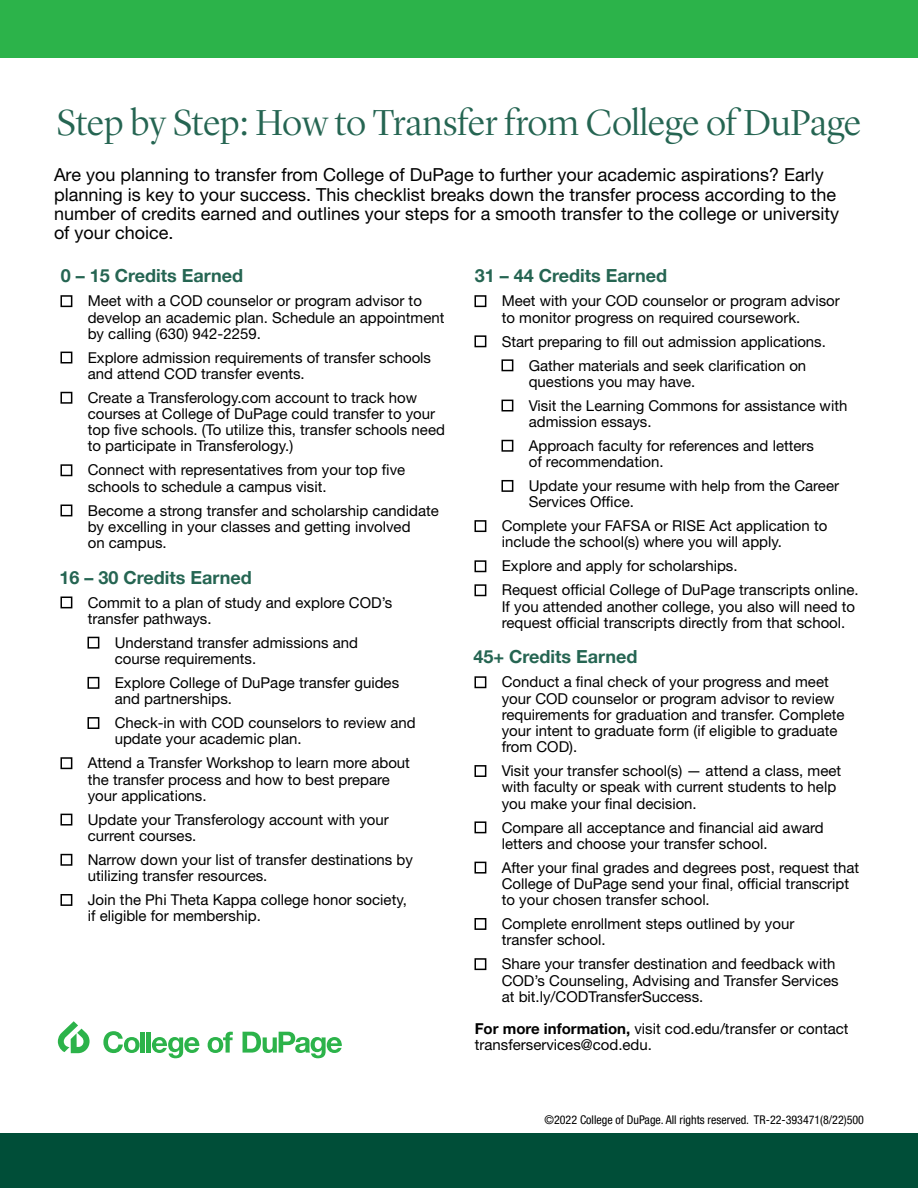
<style>
.page{position:relative;width:918px;height:1188px;background:#fff}
.page>*{position:absolute;margin:0;border:0;box-sizing:border-box;transform-origin:0 0}
.t1{font:300 37.5px "Lyon Display";letter-spacing:-.005em;color:#256552}
.t2{font:18px/19.4px "Helvetica Neue LT Pro";color:#000}
.t3{font:700 18px "Helvetica Neue LT Pro";color:#256552}
.t4{font:15px/16.2px "Helvetica Neue LT Pro";color:#000}
.t5{font:condensed 12px "Helvetica Neue LT Pro";color:#000}
.s1{font-weight:700}
</style>
<div class="page">
<div style="left:0;top:0;width:918px;height:57px;background:#2cb34a"></div>
<div style="left:0;top:1134px;width:918px;height:54px;background:#004e38"></div>
<svg style="left:58px;top:1021px;width:32px;height:32px"></svg>
<svg style="left:103px;top:1031px;width:37px;height:22px"></svg>
<hr style="left:141px;top:1032px;width:4px;height:21px;background:#2cb34a">
<hr style="left:147px;top:1032px;width:4px;height:21px;background:#2cb34a">
<svg style="left:152px;top:1037px;width:48px;height:21px"></svg>
<svg style="left:208px;top:1032px;width:25px;height:21px"></svg>
<svg style="left:243px;top:1032px;width:99px;height:26px"></svg>
<h1 class="t1" style="left:57px;top:95px;width:806px">Step by Step: How to Transfer from College of DuPage</h1>
<p class="t2" style="left:54px;top:165px;width:787px">Are you planning to transfer from College of DuPage to further your academic aspirations? Early planning is key to your success. This checklist breaks down the transfer process according to the number of credits earned and outlines your steps for a smooth transfer to the college or university of your choice.</p>
<p class="t3" style="left:61px;top:265px;width:184px">0 – 15 Credits Earned</p>
<p class="t4" style="left:88px;top:293px;width:358px;text-indent:-27px">■ Meet with a COD counselor or program advisor to develop an academic plan. Schedule an appointment by calling (630) 942-2259.</p>
<p class="t4" style="left:88px;top:349px;width:345px;text-indent:-27px">■ Explore admission requirements of transfer schools and attend COD transfer events.</p>
<p class="t4" style="left:88px;top:389px;width:359px;text-indent:-27px">■ Create a Transferology.com account to track how courses at College of DuPage could transfer to your top five schools. (To utilize this, transfer schools need to participate in Transferology.)</p>
<p class="t4" style="left:88px;top:462px;width:319px;text-indent:-27px">■ Connect with representatives from your top five schools to schedule a campus visit.</p>
<p class="t4" style="left:88px;top:502px;width:353px;text-indent:-27px">■ Become a strong transfer and scholarship candidate by excelling in your classes and getting involved<br>on campus.</p>
<p class="t3" style="left:59px;top:566px;width:194px">16 – 30 Credits Earned</p>
<p class="t4" style="left:88px;top:594px;width:306px;text-indent:-27px">■ Commit to a plan of study and explore COD’s transfer pathways.</p>
<p class="t4" style="left:115px;top:634px;width:245px;text-indent:-27px">■ Understand transfer admissions and course requirements.</p>
<p class="t4" style="left:115px;top:674px;width:286px;text-indent:-27px">■ Explore College of DuPage transfer guides and partnerships.</p>
<p class="t4" style="left:115px;top:714px;width:303px;text-indent:-27px">■ Check-in with COD counselors to review and update your academic plan.</p>
<p class="t4" style="left:88px;top:755px;width:324px;text-indent:-27px">■ Attend a Transfer Workshop to learn more about the transfer process and how to best prepare your applications.</p>
<p class="t4" style="left:88px;top:811px;width:303px;text-indent:-27px">■ Update your Transferology account with your current courses.</p>
<p class="t4" style="left:88px;top:851px;width:327px;text-indent:-27px">■ Narrow down your list of transfer destinations by utilizing transfer resources.</p>
<p class="t4" style="left:88px;top:891px;width:321px;text-indent:-27px">■ Join the Phi Theta Kappa college honor society, if eligible for membership.</p>
<p class="t3" style="left:475px;top:265px;width:194px">31 – 44 Credits Earned</p>
<p class="t4" style="left:502px;top:293px;width:340px;text-indent:-27px">■ Meet with your COD counselor or program advisor to monitor progress on required coursework.</p>
<p class="t4" style="left:475px;top:333px;width:353px">■ Start preparing to fill out admission applications.</p>
<p class="t4" style="left:529px;top:357px;width:279px;text-indent:-27px">■ Gather materials and seek clarification on questions you may have.</p>
<p class="t4" style="left:529px;top:397px;width:320px;text-indent:-27px">■ Visit the Learning Commons for assistance with admission essays.</p>
<p class="t4" style="left:529px;top:437px;width:287px;text-indent:-27px">■ Approach faculty for references and letters of recommendation.</p>
<p class="t4" style="left:529px;top:477px;width:312px;text-indent:-27px">■ Update your resume with help from the Career<br>Services Office.</p>
<p class="t4" style="left:502px;top:518px;width:327px;text-indent:-27px">■ Complete your FAFSA or RISE Act application to include the school(s) where you will apply.</p>
<p class="t4" style="left:475px;top:558px;width:264px">■ Explore and apply for scholarships.</p>
<p class="t4" style="left:502px;top:582px;width:358px;text-indent:-27px">■ Request official College of DuPage transcripts online.<br>If you attended another college, you also will need to request official transcripts directly from that school.</p>
<p class="t3" style="left:473px;top:646px;width:166px">45+ Credits Earned</p>
<p class="t4" style="left:502px;top:674px;width:344px;text-indent:-27px">■ Conduct a final check of your progress and meet your COD counselor or program advisor to review requirements for graduation and transfer. Complete your intent to graduate form (if eligible to graduate from COD).</p>
<p class="t4" style="left:502px;top:762px;width:341px;text-indent:-27px">■ Visit your transfer school(s) — attend a class, meet with faculty or speak with current students to help you make your final decision.</p>
<p class="t4" style="left:502px;top:819px;width:323px;text-indent:-27px">■ Compare all acceptance and financial aid award letters and choose your transfer school.</p>
<p class="t4" style="left:502px;top:859px;width:359px;text-indent:-27px">■ After your final grades and degrees post, request that<br>College of DuPage send your final, official transcript to your chosen transfer school.</p>
<p class="t4" style="left:502px;top:915px;width:294px;text-indent:-27px">■ Complete enrollment steps outlined by your transfer school.</p>
<p class="t4" style="left:502px;top:956px;width:338px;text-indent:-27px">■ Share your transfer destination and feedback with<br>COD’s Counseling, Advising and Transfer Services at bit.ly/CODTransferSuccess.</p>
<p class="t4" style="left:475px;top:1020px;width:375px"><span class="s1">For more information,</span> visit cod.edu/transfer or contact transferservices@cod.edu.</p>
<p class="t5" style="left:544px;top:1112px;width:321px">©2022 College of DuPage. All rights reserved. TR-22-393471(8/22)500</p>
</div>
